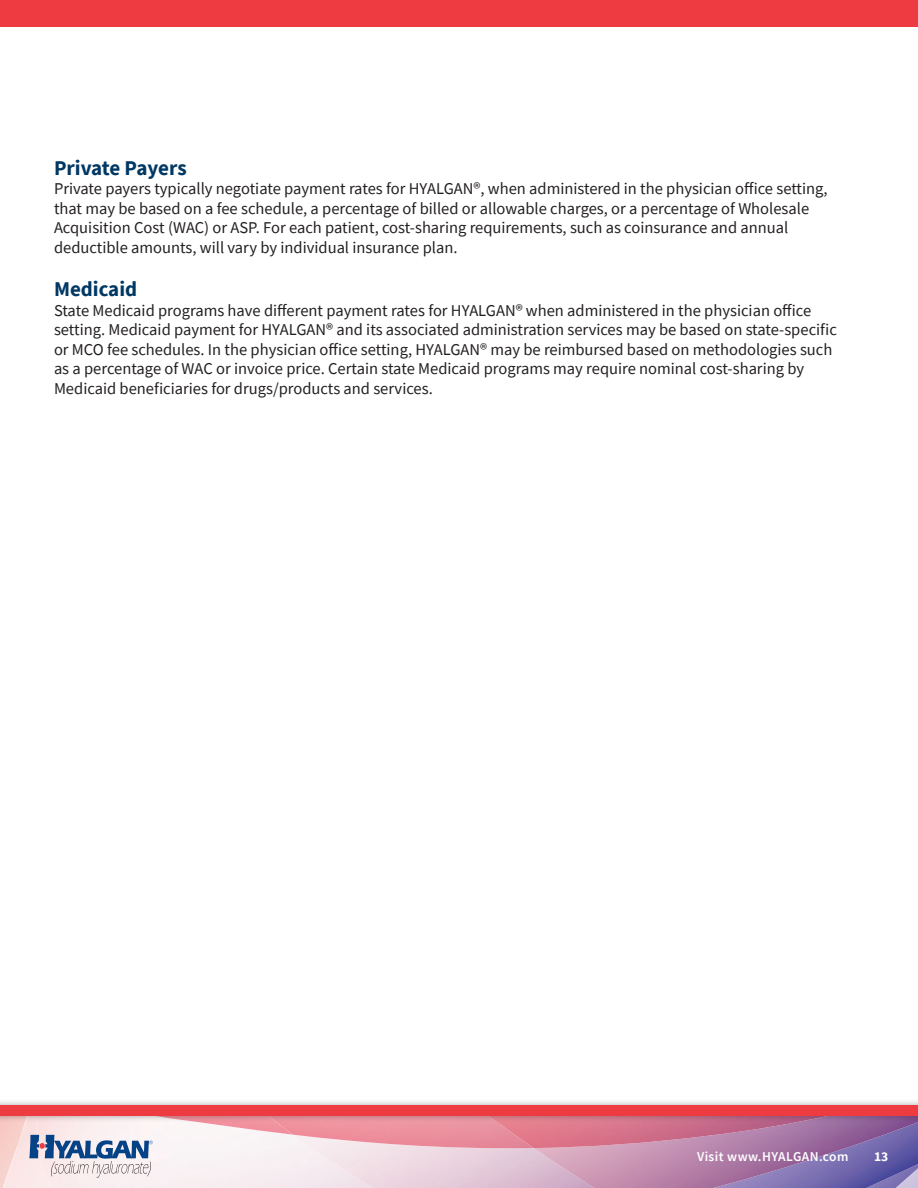
<style>
.page{position:relative;width:918px;height:1188px;background:#fff}
.page>*{position:absolute;margin:0;border:0;box-sizing:border-box;transform-origin:0 0}
.Subheader{font:700 21px "Source Sans Pro";color:#003864}
.Body_Cop{font:16.5px/19.5px "Source Sans Pro";color:#231f20}
.URL_callout{font:600 13.5px "Source Sans Pro";letter-spacing:.03em;color:#fff}
.t1{font:700 13.5px "Source Sans Pro";color:#fff}
</style>
<div class="page">
<div style="left:0;top:0;width:918px;height:26px;background:#ee3a41"></div>
<img style="left:0;top:1122px;width:2px;height:66px">
<img style="left:1px;top:1142px;width:1px;height:46px">
<img style="left:2px;top:1122px;width:34px;height:66px">
<img style="left:148px;top:1122px;width:119px;height:13px">
<img style="left:267px;top:1122px;width:267px;height:28px">
<img style="left:534px;top:1122px;width:384px;height:66px">
<img style="left:487px;top:1122px;width:346px;height:26px">
<svg style="left:29px;top:1135px;width:124px;height:43px"></svg>
<div style="left:0;top:1099px;width:918px;height:23px;background:#231f20;opacity:.4"></div>
<div style="left:0;top:1105px;width:918px;height:10px;background:#ee3a41"></div>
<p class="Subheader" style="left:54px;top:153px;width:134px">Private Payers</p>
<p class="Body_Cop" style="left:54px;top:179px;width:775px">Private payers typically negotiate payment rates for HYALGAN®, when administered in the physician office setting, that may be based on a fee schedule, a percentage of billed or allowable charges, or a percentage of Wholesale Acquisition Cost (WAC) or ASP. For each patient, cost-sharing requirements, such as coinsurance and annual deductible amounts, will vary by individual insurance plan.</p>
<p class="Subheader" style="left:54px;top:275px;width:85px">Medicaid</p>
<p class="Body_Cop" style="left:54px;top:301px;width:784px">State Medicaid programs have different payment rates for HYALGAN® when administered in the physician office setting. Medicaid payment for HYALGAN® and its associated administration services may be based on state-specific or MCO fee schedules. In the physician office setting, HYALGAN® may be reimbursed based on methodologies such as a percentage of WAC or invoice price. Certain state Medicaid programs may require nominal cost-sharing by Medicaid beneficiaries for drugs/products and services.</p>
<p class="URL_callout" style="left:697px;top:1147px;width:153px">Visit www.HYALGAN.com</p>
<p class="t1" style="left:874px;top:1147px;width:16px">13</p>
</div>
